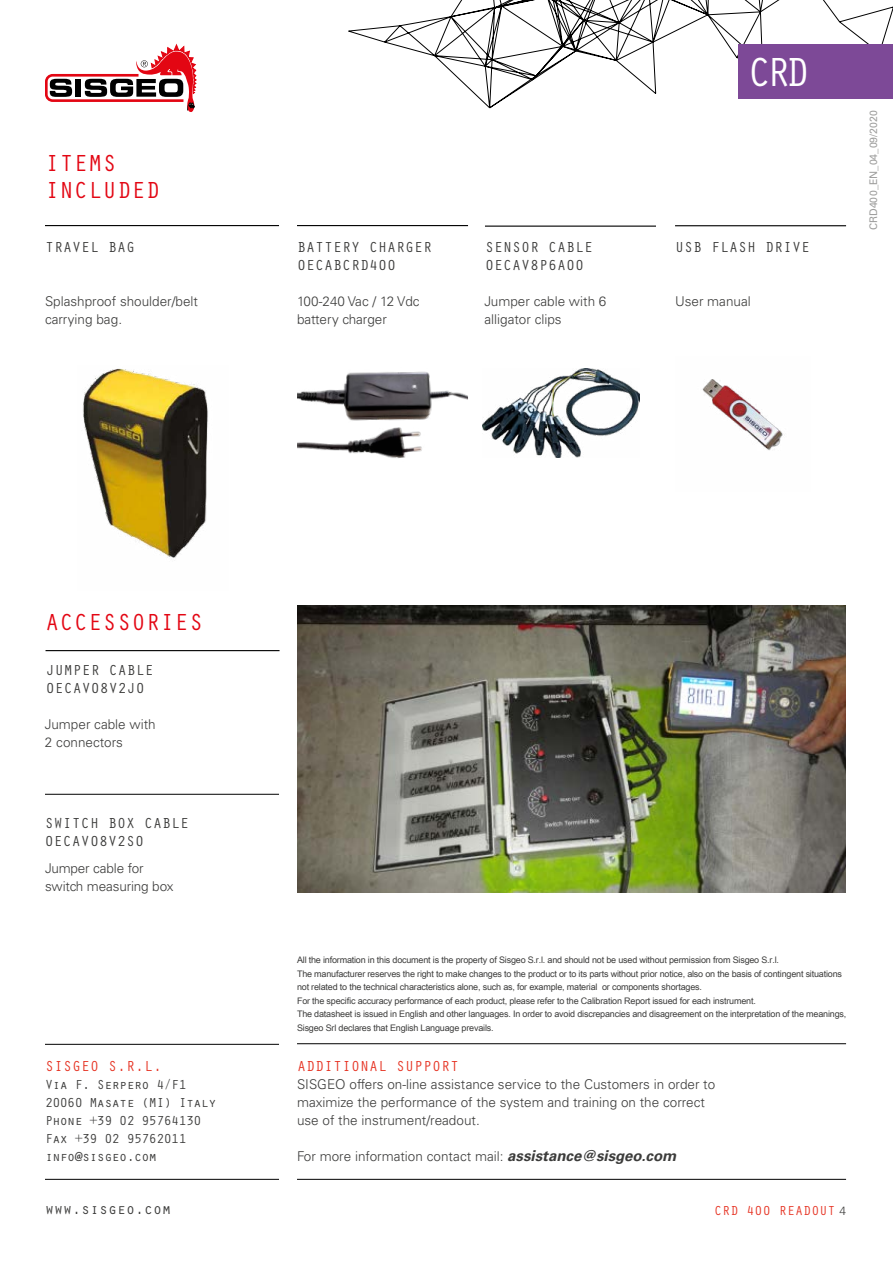
<style>
.page{position:relative;width:893px;height:1263px;background:#fff}
.page>*{position:absolute;margin:0;border:0;box-sizing:border-box;transform-origin:0 0}
.t1{font:42px "Orator Std";color:#fff}
.t2{font:24px/27px "Orator Std";color:#e30613}
.t3{font:15px/18px "Orator Std";color:#3c3c3b}
.t4{font:15px "Orator Std";color:#e63323}
.t5{font:300 13.5px/18px "Univers LT Std";color:#3c3c3b}
.t6{font:13.5px/18px "Orator Std";letter-spacing:-.05em;color:#3c3c3b}
.t7{font:13.5px "Orator Std";color:#e63323}
.t8{font:10.5px "Univers LT Std";color:#9d9d9c}
.t9{font:9px/13.5px "Arial Unicode MS";letter-spacing:-.02em;color:#3c3c3b}
.s1{font-weight:700;font-style:italic;font-size:15px}
.s2{font-family:"Univers LT Std";font-weight:300;font-size:12px;color:#3c3c3b}
</style>
<div class="page">
<svg style="left:348px;top:0;width:545px;height:108px"></svg>
<svg style="left:45px;top:45px;width:151px;height:67px"></svg>
<div style="left:738px;top:45px;width:155px;height:54px;background:#7d4997"></div>
<hr style="left:45px;top:1044px;width:234px;height:1px;background:#000">
<hr style="left:45px;top:1179px;width:234px;height:1px;background:#000">
<hr style="left:297px;top:1043px;width:549px;height:1px;background:#000">
<hr style="left:297px;top:1179px;width:549px;height:1px;background:#000">
<img style="left:83px;top:368px;width:125px;height:190px">
<img style="left:297px;top:371px;width:171px;height:88px">
<img style="left:702px;top:379px;width:81px;height:72px">
<hr style="left:45px;top:225px;width:234px;height:1px;background:#000">
<hr style="left:297px;top:225px;width:171px;height:1px;background:#000">
<hr style="left:45px;top:794px;width:234px;height:1px;background:#000">
<hr style="left:675px;top:225px;width:171px;height:1px;background:#000">
<img style="left:297px;top:605px;width:549px;height:288px">
<img style="left:482px;top:368px;width:157px;height:90px">
<hr style="left:485px;top:226px;width:171px;height:1px;background:#000">
<hr style="left:46px;top:650px;width:234px;height:1px;background:#000">
<h2 class="t2" style="left:45px;top:148px;width:117px">ITEMS<br>INCLUDED</h2>
<h3 class="t3" style="left:45px;top:237px;width:91px">TRAVEL BAG</h3>
<h3 class="t3" style="left:297px;top:237px;width:136px">BATTERY CHARGER<br>0ECABCRD400</h3>
<h3 class="t5" style="left:45px;top:292px;width:155px">Splashproof shoulder/belt carrying bag.</h3>
<h3 class="t5" style="left:297px;top:292px;width:124px">100-240 Vac / 12 Vdc battery charger</h3>
<h3 class="t3" style="left:485px;top:237px;width:109px">SENSOR CABLE<br>0ECAV8P6A00</h3>
<h1 class="t1" style="left:747px;top:42px;width:64px">CRD</h1>
<h3 class="t3" style="left:675px;top:237px;width:136px">USB FLASH DRIVE</h3>
<h3 class="t5" style="left:484px;top:292px;width:124px">Jumper cable with 6</h3>
<h3 class="t5" style="left:675px;top:292px;width:77px">User manual</h3>
<h3 class="t5" style="left:484px;top:310px;width:79px">alligator clips</h3>
<p class="t8" style="left:867px;top:230px;width:121px;rotate:-90deg">CRD400_EN_04_09/2020</p>
<h2 class="t2" style="left:45px;top:607px;width:160px">ACCESSORIES</h2>
<h3 class="t3" style="left:46px;top:660px;width:109px">JUMPER CABLE<br>0ECAV08V2J0</h3>
<h3 class="t5" style="left:45px;top:715px;width:112px">Jumper cable with<br>2 connectors</h3>
<h3 class="t3" style="left:45px;top:813px;width:145px">SWITCH BOX CABLE<br>0ECAV08V2S0</h3>
<h3 class="t5" style="left:45px;top:859px;width:130px">Jumper cable for switch measuring box</h3>
<h3 class="t4" style="left:45px;top:1055px;width:118px">SISGEO S.R.L.</h3>
<h3 class="t6" style="left:45px;top:1075px;width:173px">Via F. Serpero 4/F1<br>20060 Masate (MI) Italy<br>Phone +39 02 95764130<br>Fax +39 02 95762011 info@sisgeo.com</h3>
<h3 class="t3" style="left:45px;top:1199px;width:127px">www.sisgeo.com</h3>
<p class="t9" style="left:297px;top:953px;width:551px">All the information in this document is the property of Sisgeo S.r.l. and should not be used without permission from Sisgeo S.r.l.<br>The manufacturer reserves the right to make changes to the product or to its parts without prior notice, also on the basis of contingent situations not related to the technical characteristics alone, such as, for example, material or components shortages.<br>For the specific accuracy performance of each product, please refer to the Calibration Report issued for each instrument.<br>The datasheet is issued in English and other languages. In order to avoid discrepancies and disagreement on the interpretation of the meanings, Sisgeo Srl declares that English Language prevails.</p>
<h3 class="t4" style="left:297px;top:1055px;width:163px">ADDITIONAL SUPPORT</h3>
<h3 class="t5" style="left:297px;top:1075px;width:420px">SISGEO offers on-line assistance service to the Customers in order to maximize the performance of the system and training on the correct use of the instrument/readout.</h3>
<h3 class="t5" style="left:297px;top:1147px;width:381px">For more information contact mail: <span class="s1">assistance@sisgeo.com</span></h3>
<h3 class="t7" style="left:714px;top:1200px;width:133px">CRD 400 READOUT <span class="s2">4</span></h3>
</div>
